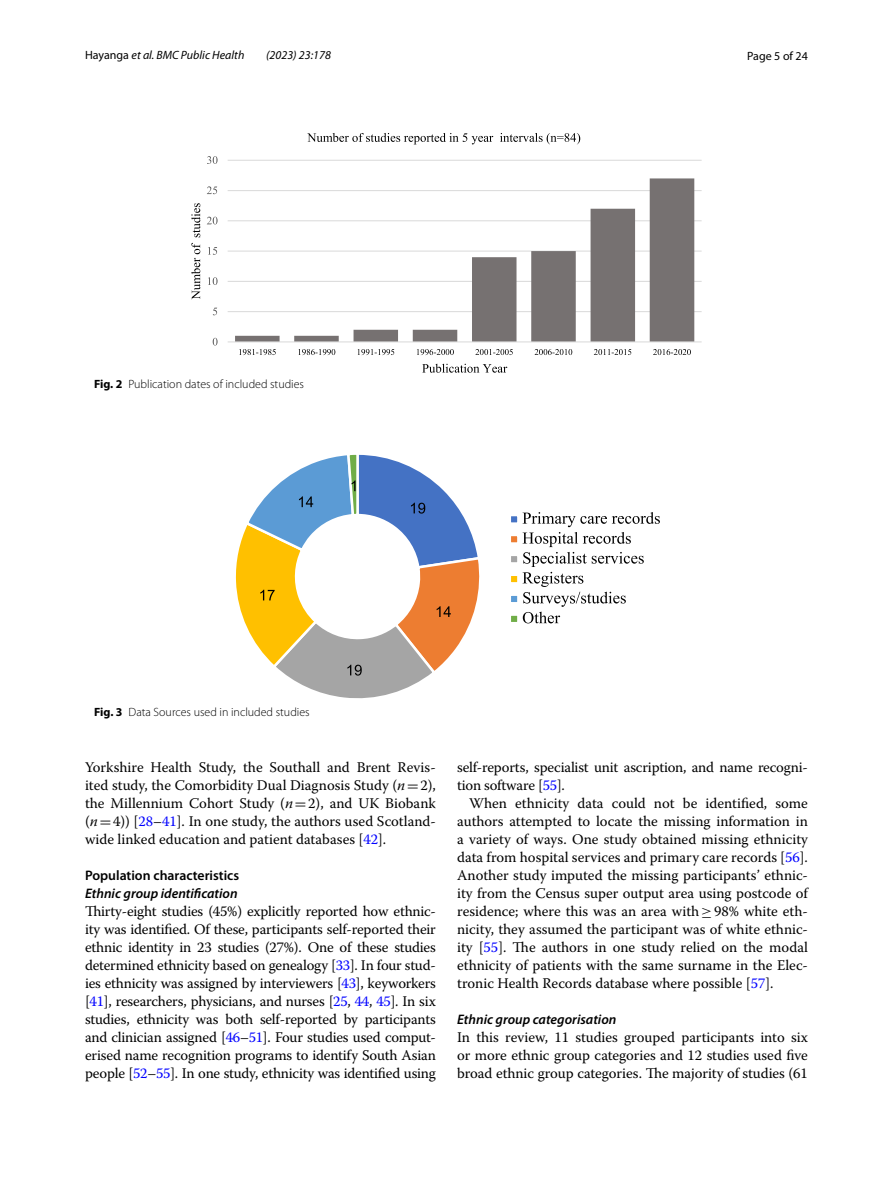
<style>
.page{position:relative;width:893px;height:1187px;background:#fff}
.page>*{position:absolute;margin:0;border:0;box-sizing:border-box;transform-origin:0 0}
.t1{font:14.7px/18px "Warnock Pro";letter-spacing:-.005em;color:#000;text-align:justify}
.t2{font:italic 600 13.8px "Myriad Pro";color:#000}
.t3{font:600 13.8px "Myriad Pro";color:#000}
.t4{font:300 12px "Myriad Pro";color:#000}
.t5{font:italic 12px "Myriad Pro";color:#000}
.t6{font:12px "Myriad Pro";color:#000}
.s1{font-style:normal}
.s2{font-weight:700}
.s3{font-style:italic}
.s4{font-family:"MTSY"}
.s5{color:#00f}
</style>
<div class="page">
<hr style="left:228px;top:311px;width:474px;height:1px;background:#d9d9d9">
<hr style="left:228px;top:281px;width:474px;height:1px;background:#d9d9d9">
<hr style="left:228px;top:250px;width:474px;height:1px;background:#d9d9d9">
<hr style="left:228px;top:220px;width:474px;height:1px;background:#d9d9d9">
<hr style="left:228px;top:190px;width:474px;height:1px;background:#d9d9d9">
<hr style="left:228px;top:160px;width:474px;height:1px;background:#d9d9d9">
<svg style="left:235px;top:178px;width:459px;height:163px"></svg>
<hr style="left:228px;top:341px;width:474px;height:1px;background:#d9d9d9">
<svg style="left:213px;top:338px;width:5px;height:7px"></svg>
<svg style="left:213px;top:307px;width:4px;height:8px"></svg>
<svg style="left:208px;top:277px;width:10px;height:8px"></svg>
<svg style="left:208px;top:247px;width:9px;height:8px"></svg>
<svg style="left:207px;top:217px;width:11px;height:7px"></svg>
<svg style="left:207px;top:186px;width:10px;height:8px"></svg>
<svg style="left:207px;top:156px;width:11px;height:8px"></svg>
<svg style="left:239px;top:349px;width:392px;height:6px"></svg>
<svg style="left:653px;top:349px;width:38px;height:6px"></svg>
<svg style="left:191px;top:203px;width:9px;height:96px"></svg>
<svg style="left:422px;top:364px;width:85px;height:8px"></svg>
<svg style="left:307px;top:133px;width:273px;height:11px"></svg>
<svg style="left:235px;top:454px;width:245px;height:245px"></svg>
<svg style="left:511px;top:516px;width:7px;height:7px"></svg>
<svg style="left:511px;top:536px;width:7px;height:7px"></svg>
<div style="left:509px;top:553px;width:11px;height:11px;background:#a5a5a5;border:2px solid #fff"></div>
<div style="left:509px;top:573px;width:11px;height:11px;background:#ffc000;border:2px solid #fff"></div>
<div style="left:509px;top:593px;width:11px;height:11px;background:#5b9bd5;border:2px solid #fff"></div>
<svg style="left:522px;top:512px;width:138px;height:111px"></svg>
<div style="left:509px;top:613px;width:11px;height:11px;background:#70ad47;border:2px solid #fff"></div>
<p class="t5" style="left:85px;top:48px;width:161px"><span class="s1">Hayanga</span> et al. BMC Public Health</p>
<p class="t5" style="left:266px;top:48px;width:66px">(2023) 23:178</p>
<p class="t6" style="left:747px;top:48px;width:62px">Page 5 of 24</p>
<p class="t4" style="left:94px;top:377px;width:211px"><span class="s2">Fig. 2</span> Publication dates of included studies</p>
<p class="t4" style="left:94px;top:705px;width:217px"><span class="s2">Fig. 3</span> Data Sources used in included studies</p>
<p class="t1" style="left:85px;top:757px;width:352px">Yorkshire Health Study, the Southall and Brent Revis&shy;ited study, the Comorbidity Dual Diagnosis Study (<span class="s3">n</span><span class="s4">=</span>2), the Millennium Cohort Study (<span class="s3">n</span><span class="s4">=</span>2), and UK Biobank (<span class="s3">n</span><span class="s4">=</span>4)) [<span class="s5">28</span>–<span class="s5">41</span>]. In one study, the authors used Scotland&shy;wide linked education and patient databases [<span class="s5">42</span>].</p>
<p class="t3" style="left:85px;top:866px;width:156px">Population characteristics</p>
<p class="t2" style="left:85px;top:884px;width:154px">Ethnic group identification</p>
<p class="t1" style="left:85px;top:901px;width:352px">Thirty-eight studies (45%) explicitly reported how ethnic&shy;ity was identified. Of these, participants self-reported their ethnic identity in 23 studies (27%). One of these studies determined ethnicity based on genealogy [<span class="s5">33</span>]. In four stud&shy;ies ethnicity was assigned by interviewers [<span class="s5">43</span>], keyworkers [<span class="s5">41</span>], researchers, physicians, and nurses [<span class="s5">25</span>, <span class="s5">44</span>, <span class="s5">45</span>]. In six studies, ethnicity was both self-reported by participants and clinician assigned [<span class="s5">46</span>–<span class="s5">51</span>]. Four studies used comput&shy;erised name recognition programs to identify South Asian people [<span class="s5">52</span>–<span class="s5">55</span>]. In one study, ethnicity was identified using</p>
<p class="t1" style="left:457px;top:757px;width:352px">self-reports, specialist unit ascription, and name recogni&shy;tion software [<span class="s5">55</span>].</p>
<p class="t1" style="left:457px;top:793px;width:352px;text-indent:12px">When ethnicity data could not be identified, some authors attempted to locate the missing information in a variety of ways. One study obtained missing ethnicity data from hospital services and primary care records [<span class="s5">56</span>].<br>Another study imputed the missing participants’ ethnic&shy;ity from the Census super output area using postcode of residence; where this was an area with<span class="s4">≥</span>98% white eth&shy;nicity, they assumed the participant was of white ethnic&shy;ity [<span class="s5">55</span>]. The authors in one study relied on the modal ethnicity of patients with the same surname in the Elec&shy;tronic Health Records database where possible [<span class="s5">57</span>].</p>
<p class="t2" style="left:457px;top:1010px;width:161px">Ethnic group categorisation</p>
<p class="t1" style="left:457px;top:1027px;width:352px">In this review, 11 studies grouped participants into six or more ethnic group categories and 12 studies used five broad ethnic group categories. The majority of studies (61</p>
</div>
